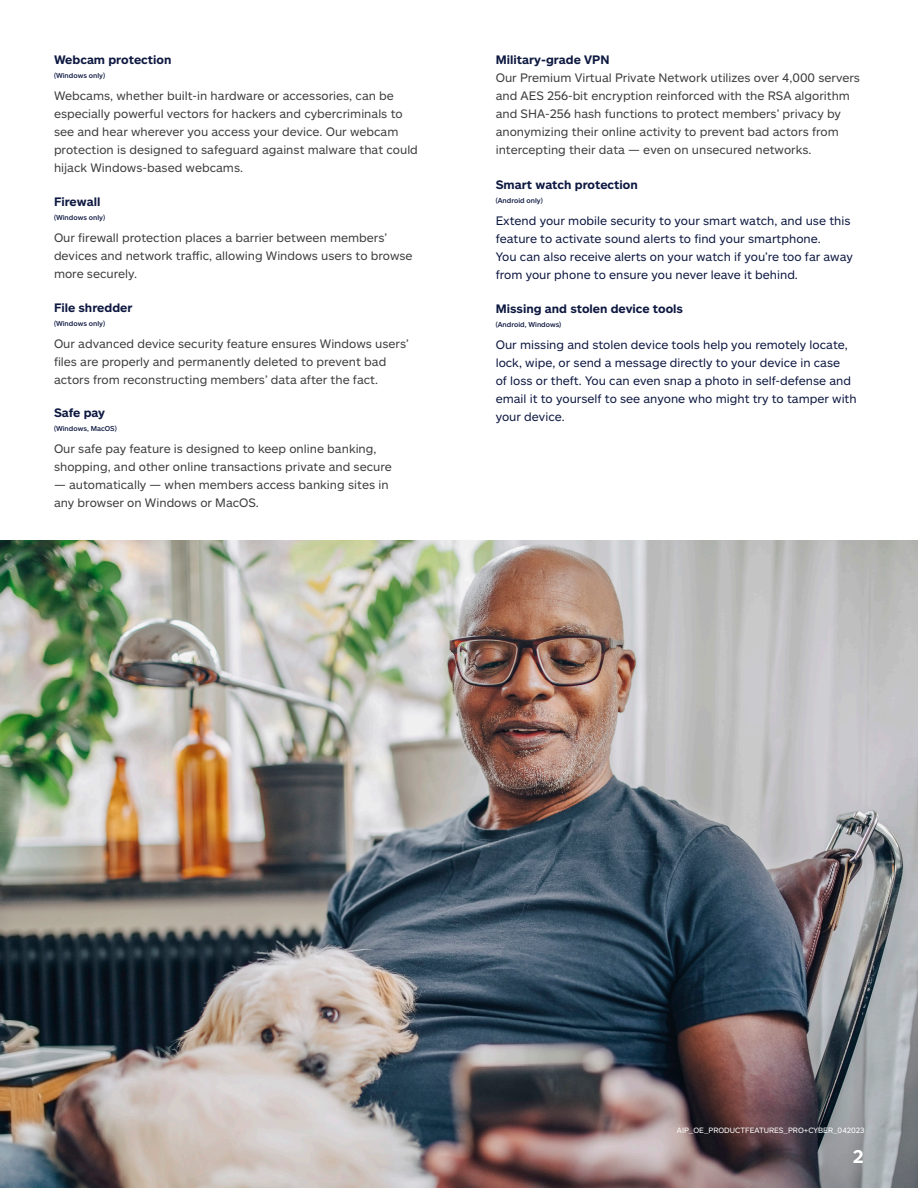
<style>
.page{position:relative;width:918px;height:1188px;background:#fff}
.page>*{position:absolute;margin:0;border:0;box-sizing:border-box;transform-origin:0 0}
.t1{font:700 18px "Allstate Sans";color:#fff}
.t2{font:12px/18px "Allstate Sans";color:#3e3e3f}
.t3{font:12px/18px "Allstate Sans";color:#0e1941}
.t4{font:700 12px "Allstate Sans";color:#0e1941}
.t5{font:7.5px "Allstate Sans";color:#fff}
.t6{font:500 7.05px "Allstate Sans";color:#0e1941}
</style>
<div class="page">
<img style="left:0;top:540px;width:918px;height:648px">
<p class="t4" style="left:54px;top:52px;width:119px">Webcam protection</p>
<p class="t6" style="left:54px;top:71px;width:53px">(Windows only)</p>
<p class="t2" style="left:54px;top:87px;width:365px">Webcams, whether built-in hardware or accessories, can be especially powerful vectors for hackers and cybercriminals to see and hear wherever you access your device. Our webcam protection is designed to safeguard against malware that could hijack Windows-based webcams.</p>
<p class="t4" style="left:54px;top:194px;width:48px">Firewall</p>
<p class="t6" style="left:54px;top:213px;width:53px">(Windows only)</p>
<p class="t2" style="left:54px;top:229px;width:360px">Our firewall protection places a barrier between members’ devices and network traffic, allowing Windows users to browse more securely.</p>
<p class="t4" style="left:54px;top:300px;width:80px">File shredder</p>
<p class="t6" style="left:54px;top:319px;width:53px">(Windows only)</p>
<p class="t2" style="left:54px;top:334px;width:356px">Our advanced device security feature ensures Windows users’ files are properly and permanently deleted to prevent bad actors from reconstructing members’ data after the fact.</p>
<p class="t4" style="left:54px;top:405px;width:53px">Safe pay</p>
<p class="t6" style="left:54px;top:424px;width:64px">(Windows, MacOS)</p>
<p class="t2" style="left:54px;top:439px;width:339px">Our safe pay feature is designed to keep online banking, shopping, and other online transactions private and secure</p>
<p class="t2" style="left:54px;top:475px;width:336px">— automatically — when members access banking sites in any browser on Windows or MacOS.</p>
<p class="t4" style="left:496px;top:52px;width:115px">Military-grade VPN</p>
<p class="t2" style="left:496px;top:69px;width:366px">Our Premium Virtual Private Network utilizes over 4,000 servers and AES 256-bit encryption reinforced with the RSA algorithm and SHA-256 hash functions to protect members’ privacy by anonymizing their online activity to prevent bad actors from intercepting their data — even on unsecured networks.</p>
<p class="t4" style="left:496px;top:177px;width:144px">Smart watch protection</p>
<p class="t6" style="left:496px;top:196px;width:49px">(Android only)</p>
<p class="t3" style="left:496px;top:211px;width:359px">Extend your mobile security to your smart watch, and use this feature to activate sound alerts to find your smartphone.<br>You can also receive alerts on your watch if you’re too far away from your phone to ensure you never leave it behind.</p>
<p class="t4" style="left:496px;top:301px;width:189px">Missing and stolen device tools</p>
<p class="t6" style="left:496px;top:320px;width:67px">(Android, Windows)</p>
<p class="t3" style="left:496px;top:335px;width:363px">Our missing and stolen device tools help you remotely locate, lock, wipe, or send a message directly to your device in case<br>of loss or theft. You can even snap a photo in self-defense and email it to yourself to see anyone who might try to tamper with your device.</p>
<p class="t5" style="left:677px;top:1125px;width:189px">AIP_OE_PRODUCTFEATURES_PRO+CYBER_042023</p>
<p class="t1" style="left:853px;top:1145px;width:12px">2</p>
</div>
